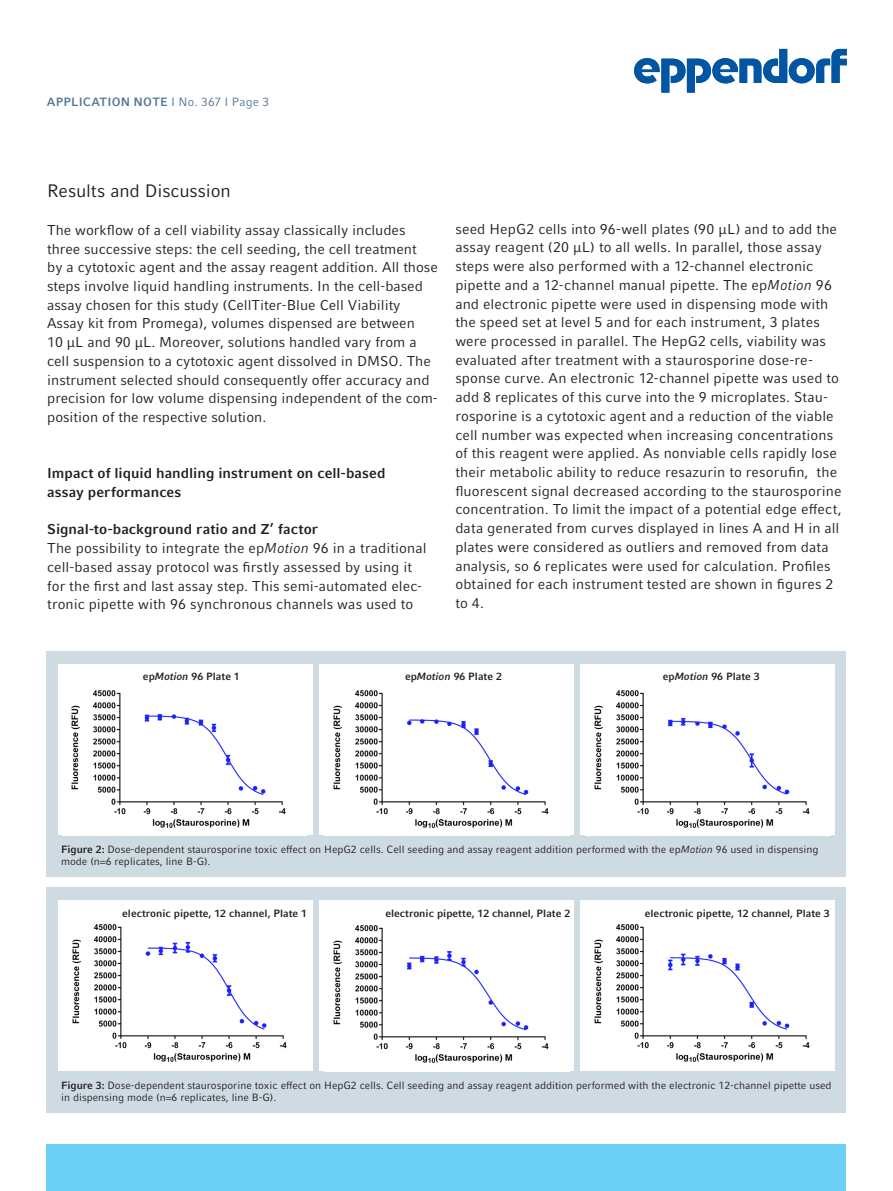
<style>
.page{position:relative;width:893px;height:1191px;background:#fff}
.page>*{position:absolute;margin:0;border:0;box-sizing:border-box;transform-origin:0 0}
.t1{font:18px "Compatil Factfor Eppendorf";letter-spacing:-.005em;color:#231f20}
.t2{font:14.25px/18.8px "Compatil Factfor Eppendorf";letter-spacing:.005em;color:#231f20}
.t3{font:700 14.25px/18.8px "Compatil Factfor Eppendorf";letter-spacing:.005em;color:#231f20}
.t4{font:700 12px "Compatil Factfor Eppendorf";letter-spacing:.015em;color:#567898}
.t5{font:10.5px/12px "Compatil Factfor Eppendorf";color:#231f20}
.t6{font:700 10.5px "Compatil Factfor Eppendorf";color:#231f20}
.s1{font-weight:400}
.s2{font-weight:700}
.s3{font-style:italic}
</style>
<div class="page">
<div style="left:47px;top:1144px;width:799px;height:47px;background:#6bcff6"></div>
<svg style="left:634px;top:49px;width:213px;height:44px"></svg>
<div style="left:47px;top:651px;width:799px;height:225px;background:#cfdbe2"></div>
<div style="left:58px;top:664px;width:254px;height:171px;background:#fff"></div>
<img style="left:71px;top:690px;width:215px;height:138px">
<div style="left:319px;top:664px;width:255px;height:171px;background:#fff"></div>
<img style="left:333px;top:690px;width:216px;height:138px">
<div style="left:580px;top:664px;width:254px;height:171px;background:#fff"></div>
<img style="left:594px;top:690px;width:216px;height:138px">
<div style="left:47px;top:887px;width:799px;height:225px;background:#cfdbe2"></div>
<div style="left:58px;top:900px;width:254px;height:171px;background:#fff"></div>
<img style="left:72px;top:924px;width:215px;height:138px">
<div style="left:319px;top:900px;width:255px;height:171px;background:#fff"></div>
<img style="left:333px;top:925px;width:216px;height:138px">
<div style="left:580px;top:900px;width:254px;height:171px;background:#fff"></div>
<img style="left:594px;top:924px;width:216px;height:138px">
<p class="t4" style="left:47px;top:95px;width:224px">APPLICATION NOTE <span class="s1">I No. 367 I Page 3</span></p>
<p class="t1" style="left:47px;top:181px;width:185px">Results and Discussion</p>
<p class="t2" style="left:47px;top:221px;width:392px">The workflow of a cell viability assay classically includes three successive steps: the cell seeding, the cell treatment<br>by a cytotoxic agent and the assay reagent addition. All those steps involve liquid handling instruments. In the cell-based assay chosen for this study (CellTiter-Blue Cell Viability Assay kit from Promega), volumes dispensed are between<br>10 µL and 90 µL. Moreover, solutions handled vary from a cell suspension to a cytotoxic agent dissolved in DMSO. The instrument selected should consequently offer accuracy and precision for low volume dispensing independent of the com&shy;position of the respective solution.</p>
<p class="t3" style="left:47px;top:464px;width:340px">Impact of liquid handling instrument on cell-based assay performances</p>
<p class="t2" style="left:47px;top:520px;width:381px"><span class="s2">Signal-to-background ratio and Z’ factor<br></span>The possibility to integrate the ep<span class="s3">Motion</span> 96 in a traditional cell-based assay protocol was firstly assessed by using it for the first and last assay step. This semi-automated elec&shy;tronic pipette with 96 synchronous channels was used to</p>
<p class="t2" style="left:455px;top:219px;width:388px">seed HepG2 cells into 96-well plates (90 µL) and to add the assay reagent (20 µL) to all wells. In parallel, those assay steps were also performed with a 12-channel electronic pipette and a 12-channel manual pipette. The ep<span class="s3">Motion</span> 96 and electronic pipette were used in dispensing mode with the speed set at level 5 and for each instrument, 3 plates were processed in parallel. The HepG2 cells, viability was evaluated after treatment with a staurosporine dose-re&shy;sponse curve. An electronic 12-channel pipette was used to add 8 replicates of this curve into the 9 microplates. Stau&shy;rosporine is a cytotoxic agent and a reduction of the viable cell number was expected when increasing concentrations of this reagent were applied. As nonviable cells rapidly lose their metabolic ability to reduce resazurin to resorufin, the fluorescent signal decreased according to the staurosporine concentration. To limit the impact of a potential edge effect, data generated from curves displayed in lines A and H in all plates were considered as outliers and removed from data analysis, so 6 replicates were used for calculation. Profiles obtained for each instrument tested are shown in figures 2 to 4.</p>
<p class="t6" style="left:143px;top:670px;width:98px">ep<span class="s3">Motion</span> 96 Plate 1</p>
<p class="t6" style="left:405px;top:670px;width:98px">ep<span class="s3">Motion</span> 96 Plate 2</p>
<p class="t6" style="left:663px;top:670px;width:98px">ep<span class="s3">Motion</span> 96 Plate 3</p>
<p class="t5" style="left:61px;top:843px;width:759px"><span class="s2">Figure 2:</span> Dose-dependent staurosporine toxic effect on HepG2 cells. Cell seeding and assay reagent addition performed with the ep<span class="s3">Motion</span> 96 used in dispensing mode (n=6 replicates, line B-G).</p>
<p class="t6" style="left:122px;top:907px;width:186px">electronic pipette, 12 channel, Plate 1</p>
<p class="t6" style="left:385px;top:907px;width:186px">electronic pipette, 12 channel, Plate 2</p>
<p class="t6" style="left:645px;top:907px;width:186px">electronic pipette, 12 channel, Plate 3</p>
<p class="t5" style="left:61px;top:1079px;width:772px"><span class="s2">Figure 3:</span> Dose-dependent staurosporine toxic effect on HepG2 cells. Cell seeding and assay reagent addition performed with the electronic 12-channel pipette used in dispensing mode (n=6 replicates, line B-G).</p>
</div>
